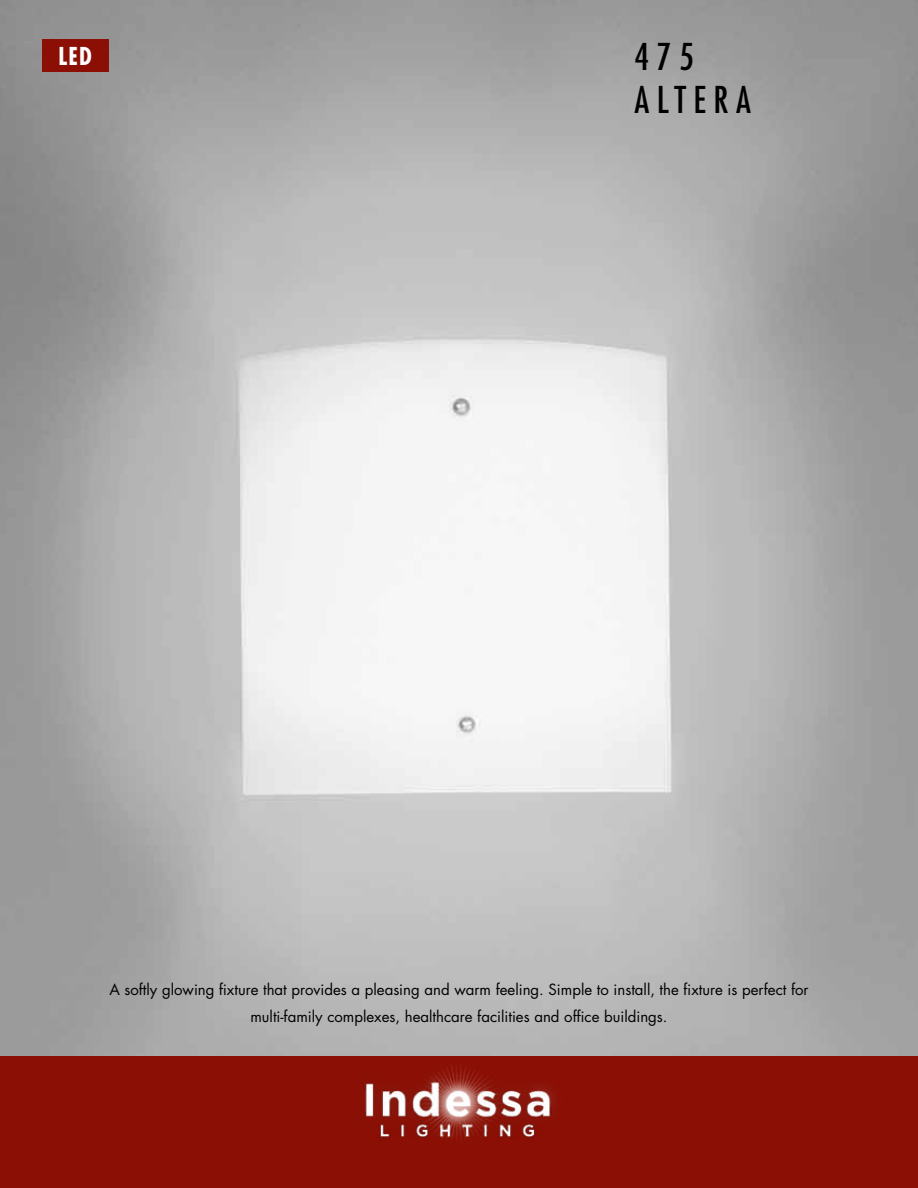
<style>
.page{position:relative;width:918px;height:1188px;background:#fff}
.page>*{position:absolute;margin:0;border:0;box-sizing:border-box;transform-origin:0 0}
.t1{font:condensed 36px/43.2px "Futura Std";letter-spacing:.21em;color:#000}
.t2{font:700 condensed 24px "Futura Std";color:#fff}
.t3{font:15px/27px "Futura Std";color:#000;text-align:center}
</style>
<div class="page">
<img style="left:0;top:0;width:918px;height:1057px">
<div style="left:0;top:1057px;width:918px;height:131px;background:#8b0f04"></div>
<img style="left:345px;top:1037px;width:227px;height:102px">
<div style="left:42px;top:40px;width:67px;height:32px;background:#8b0f04"></div>
<h2 class="t2" style="left:58px;top:41px;width:35px">LED</h2>
<h1 class="t1" style="left:634px;top:35px;width:118px">475<br>ALTERA</h1>
<p class="t3" style="left:109px;top:976px;width:701px">A softly glowing fixture that provides a pleasing and warm feeling. Simple to install, the fixture is perfect for multi-family complexes, healthcare facilities and office buildings.</p>
</div>
